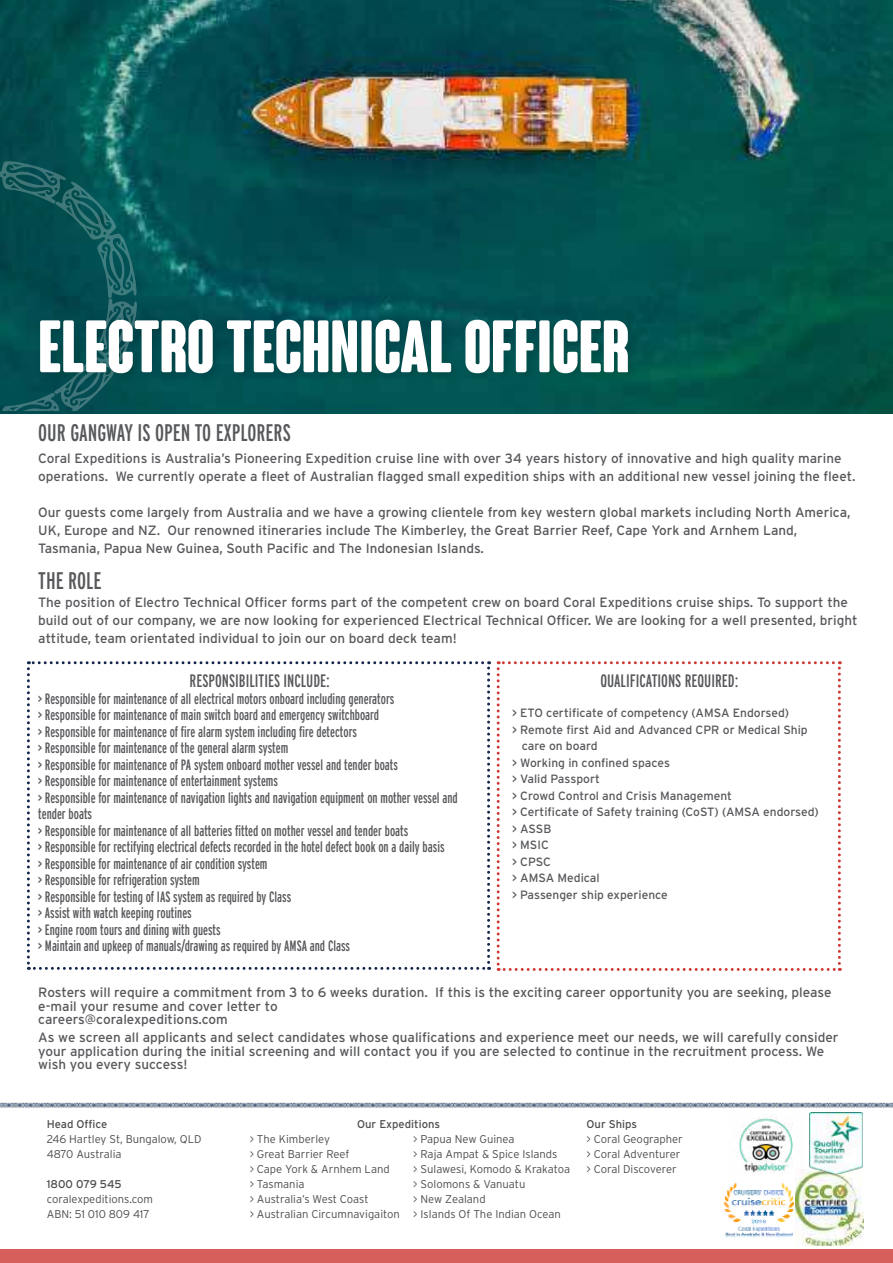
<style>
.page{position:relative;width:893px;height:1263px;background:#fff}
.page>*{position:absolute;margin:0;border:0;box-sizing:border-box;transform-origin:0 0}
.t1{font:700 condensed 72px "Coluna Rounded";color:#fff}
.t2{font:extra-condensed 24px "Interstate";color:#57585b}
.t3{font:extra-condensed 18px "Interstate";color:#57585b}
.t4{font:extra-condensed 15px/16.5px "Interstate";color:#57585b}
.t5{font:13.5px/18px "Interstate";color:#57585b}
.t6{font:12px "Interstate";color:#57585b}
.t7{font:300 11.25px/15px "Interstate";color:#4c4d4f}
.t8{font:11.25px "Interstate";color:#4c4d4f}
</style>
<div class="page">
<img style="left:0;top:0;width:893px;height:413px">
<svg style="left:0;top:161px;width:137px;height:249px;background:#0b5557"></svg>
<div style="left:35px;top:315px;width:604px;height:69px;background:#000;opacity:.15"></div>
<img style="left:795px;top:1171px;width:68px;height:75px">
<img style="left:809px;top:1112px;width:53px;height:61px">
<img style="left:738px;top:1116px;width:67px;height:59px">
<img style="left:724px;top:1183px;width:70px;height:54px">
<div style="left:0;top:1250px;width:893px;height:13px;background:#d75f5b"></div>
<img style="left:0;top:1102px;width:893px;height:6px">
<svg style="left:27px;top:661px;width:463px;height:309px"></svg>
<svg style="left:497px;top:661px;width:344px;height:310px"></svg>
<h1 class="t1" style="left:38px;top:305px;width:593px">ELECTRO TECHNICAL OFFICER</h1>
<h2 class="t2" style="left:38px;top:422px;width:254px">OUR GANGWAY IS OPEN TO EXPLORERS</h2>
<p class="t5" style="left:38px;top:450px;width:819px">Coral Expeditions is Australia’s Pioneering Expedition cruise line with over 34 years history of innovative and high quality marine operations. We currently operate a fleet of Australian flagged small expedition ships with an additional new vessel joining the fleet.</p>
<p class="t5" style="left:38px;top:504px;width:814px">Our guests come largely from Australia and we have a growing clientele from key western global markets including North America,<br>UK, Europe and NZ. Our renowned itineraries include The Kimberley, the Great Barrier Reef, Cape York and Arnhem Land,<br>Tasmania, Papua New Guinea, South Pacific and The Indonesian Islands.</p>
<h2 class="t2" style="left:38px;top:570px;width:65px">THE ROLE</h2>
<p class="t5" style="left:38px;top:594px;width:821px">The position of Electro Technical Officer forms part of the competent crew on board Coral Expeditions cruise ships. To support the build out of our company, we are now looking for experienced Electrical Technical Officer. We are looking for a well presented, bright attitude, team orientated individual to join our on board deck team!</p>
<h3 class="t3" style="left:190px;top:673px;width:142px">RESPONSIBILITIES INCLUDE:</h3>
<p class="t4" style="left:38px;top:691px;width:421px">&gt; Responsible for maintenance of all electrical motors onboard including generators<br>&gt; Responsible for maintenance of main switch board and emergency switchboard<br>&gt; Responsible for maintenance of fire alarm system including fire detectors<br>&gt; Responsible for maintenance of the general alarm system<br>&gt; Responsible for maintenance of PA system onboard mother vessel and tender boats<br>&gt; Responsible for maintenance of entertainment systems<br>&gt; Responsible for maintenance of navigation lights and navigation equipment on mother vessel and tender boats<br>&gt; Responsible for maintenance of all batteries fitted on mother vessel and tender boats<br>&gt; Responsible for rectifying electrical defects recorded in the hotel defect book on a daily basis<br>&gt; Responsible for maintenance of air condition system<br>&gt; Responsible for refrigeration system<br>&gt; Responsible for testing of IAS system as required by Class<br>&gt; Assist with watch keeping routines<br>&gt; Engine room tours and dining with guests<br>&gt; Maintain and upkeep of manuals/drawing as required by AMSA and Class</p>
<h3 class="t3" style="left:600px;top:673px;width:139px">QUALIFICATIONS REQUIRED:</h3>
<p class="t6" style="left:512px;top:708px;width:279px">&gt; ETO certificate of competency (AMSA Endorsed)</p>
<p class="t6" style="left:512px;top:725px;width:297px">&gt; Remote first Aid and Advanced CPR or Medical Ship</p>
<p class="t6" style="left:522px;top:741px;width:77px">care on board</p>
<p class="t6" style="left:512px;top:758px;width:160px">&gt; Working in confined spaces</p>
<p class="t6" style="left:512px;top:774px;width:89px">&gt; Valid Passport</p>
<p class="t6" style="left:512px;top:791px;width:222px">&gt; Crowd Control and Crisis Management</p>
<p class="t6" style="left:512px;top:807px;width:308px">&gt; Certificate of Safety training (CoST) (AMSA endorsed)</p>
<p class="t6" style="left:512px;top:824px;width:41px">&gt; ASSB</p>
<p class="t6" style="left:512px;top:840px;width:38px">&gt; MSIC</p>
<p class="t6" style="left:512px;top:857px;width:41px">&gt; CPSC</p>
<p class="t6" style="left:512px;top:873px;width:89px">&gt; AMSA Medical</p>
<p class="t6" style="left:512px;top:890px;width:157px">&gt; Passenger ship experience</p>
<p class="t5" style="left:38px;top:987px;width:795px;line-height:13.5px">Rosters will require a commitment from 3 to 6 weeks duration. If this is the exciting career opportunity you are seeking, please e-mail your resume and cover letter to<br>careers@coralexpeditions.com</p>
<p class="t5" style="left:38px;top:1032px;width:802px;line-height:13.5px">As we screen all applicants and select candidates whose qualifications and experience meet our needs, we will carefully consider your application during the initial screening and will contact you if you are selected to continue in the recruitment process. We wish you every success!</p>
<p class="t8" style="left:47px;top:1119px;width:62px">Head Office</p>
<p class="t7" style="left:47px;top:1132px;width:156px">246 Hartley St, Bungalow, QLD<br>4870 Australia</p>
<p class="t8" style="left:47px;top:1179px;width:76px">1800 079 545</p>
<p class="t7" style="left:47px;top:1192px;width:108px">coralexpeditions.com<br>ABN: 51 010 809 417</p>
<p class="t8" style="left:357px;top:1119px;width:85px">Our Expeditions</p>
<p class="t7" style="left:413px;top:1132px;width:158px">&gt; Papua New Guinea<br>&gt; Raja Ampat &amp; Spice Islands<br>&gt; Sulawesi, Komodo &amp; Krakatoa &gt; Solomons &amp; Vanuatu<br>&gt; New Zealand<br>&gt; Islands Of The Indian Ocean</p>
<p class="t7" style="left:250px;top:1132px;width:152px">&gt; The Kimberley<br>&gt; Great Barrier Reef<br>&gt; Cape York &amp; Arnhem Land<br>&gt; Tasmania<br>&gt; Australia’s West Coast<br>&gt; Australian Circumnavigaiton</p>
<p class="t8" style="left:587px;top:1120px;width:52px">Our Ships</p>
<p class="t7" style="left:587px;top:1133px;width:98px">&gt; Coral Geographer &gt; Coral Adventurer &gt; Coral Discoverer</p>
</div>
